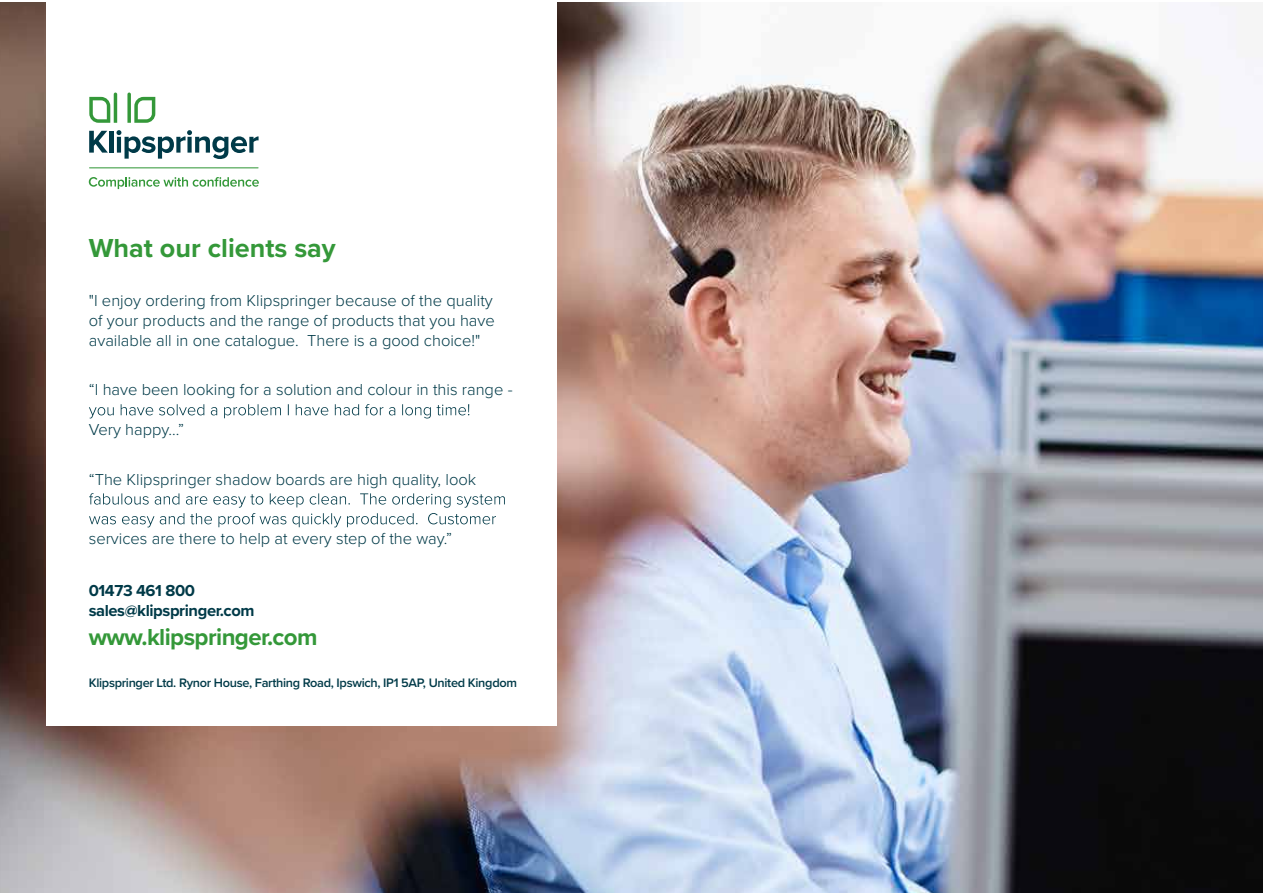
<style>
.page{position:relative;width:1263px;height:893px;background:#fff}
.page>*{position:absolute;margin:0;border:0;box-sizing:border-box;transform-origin:0 0}
.t1{font:700 27px "Proxima Nova";color:#349839}
.t2{font:700 24px "Proxima Nova";letter-spacing:-.025em;color:#349839}
.t3{font:300 16.5px/19.8px "Proxima Nova";color:#003a48}
.t4{font:700 16.5px/19.8px "Proxima Nova";letter-spacing:-.025em;color:#003a48}
.t5{font:600 12.75px "Proxima Nova";letter-spacing:-.025em;color:#003a48}
</style>
<div class="page">
<img style="left:0;top:2px;width:1263px;height:891px">
<div style="left:46px;top:2px;width:511px;height:724px;background:#fff"></div>
<svg style="left:127px;top:93px;width:28px;height:30px"></svg>
<svg style="left:89px;top:93px;width:28px;height:30px"></svg>
<svg style="left:89px;top:131px;width:19px;height:22px"></svg>
<hr style="left:109px;top:131px;width:4px;height:22px;background:#003a48">
<svg style="left:116px;top:130px;width:143px;height:29px"></svg>
<svg style="left:89px;top:177px;width:170px;height:12px"></svg>
<hr style="left:89px;top:167px;width:170px;height:1px;background:#349839">
<svg style="left:89px;top:404px;width:380px;height:14px"></svg>
<svg style="left:89px;top:493px;width:416px;height:34px"></svg>
<h1 class="t1" style="left:89px;top:228px;width:248px">What our clients say</h1>
<p class="t3" style="left:89px;top:290px;width:407px">"I enjoy ordering from Klipspringer because of the quality of your products and the range of products that you have available all in one catalogue. There is a good choice!"</p>
<p class="t3" style="left:89px;top:379px;width:425px">“I have been looking for a solution and colour in this range -</p>
<p class="t3" style="left:89px;top:419px;width:97px">Very happy...”</p>
<p class="t3" style="left:89px;top:468px;width:389px">“The Klipspringer shadow boards are high quality, look</p>
<p class="t3" style="left:89px;top:528px;width:365px">services are there to help at every step of the way.”</p>
<p class="t4" style="left:89px;top:580px;width:167px">01473 461 800 sales@klipspringer.com</p>
<h2 class="t2" style="left:89px;top:619px;width:230px">www.klipspringer.com</h2>
<p class="t5" style="left:89px;top:673px;width:430px">Klipspringer Ltd. Rynor House, Farthing Road, Ipswich, IP1 5AP, United Kingdom</p>
</div>
